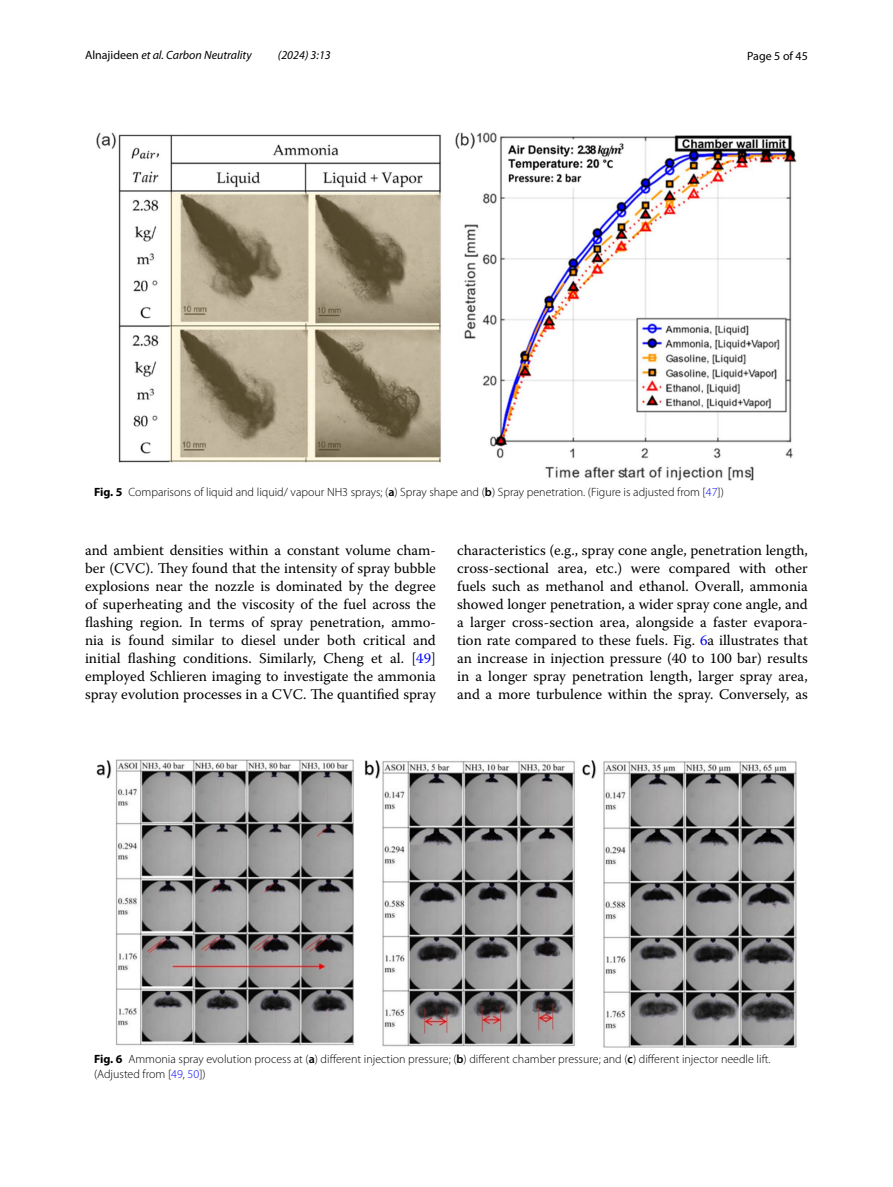
<style>
.page{position:relative;width:893px;height:1187px;background:#fff}
.page>*{position:absolute;margin:0;border:0;box-sizing:border-box;transform-origin:0 0}
.t1{font:14.7px/18px "Warnock Pro";color:#000;text-align:justify}
.t2{font:300 12px/15px "Myriad Pro";color:#000}
.t3{font:italic 12px "Myriad Pro";color:#000}
.t4{font:12px "Myriad Pro";color:#000}
.s1{font-style:normal}
.s2{font-weight:700}
.s3{font-weight:600}
.s4{color:#00f}
</style>
<div class="page">
<img style="left:96px;top:133px;width:701px;height:348px">
<img style="left:96px;top:759px;width:701px;height:288px">
<p class="t3" style="left:85px;top:48px;width:168px"><span class="s1">Alnajideen</span> et al. Carbon Neutrality</p>
<p class="t3" style="left:278px;top:48px;width:54px">(2024) 3:13</p>
<p class="t4" style="left:747px;top:48px;width:62px">Page 5 of 45</p>
<p class="t2" style="left:94px;top:484px;width:631px"><span class="s2">Fig. 5</span> Comparisons of liquid and liquid/ vapour NH3 sprays; (<span class="s3">a</span>) Spray shape and (<span class="s3">b</span>) Spray penetration. (Figure is adjusted from [<span class="s4">47</span>])</p>
<p class="t1" style="left:85px;top:541px;width:352px">and ambient densities within a constant volume cham&shy;ber (CVC). They found that the intensity of spray bubble explosions near the nozzle is dominated by the degree of superheating and the viscosity of the fuel across the flashing region. In terms of spray penetration, ammo&shy;nia is found similar to diesel under both critical and initial flashing conditions. Similarly, Cheng et al. [<span class="s4">49</span>] employed Schlieren imaging to investigate the ammonia spray evolution processes in a CVC. The quantified spray</p>
<p class="t1" style="left:457px;top:541px;width:352px">characteristics (e.g., spray cone angle, penetration length, cross-sectional area, etc.) were compared with other fuels such as methanol and ethanol. Overall, ammonia showed longer penetration, a wider spray cone angle, and a larger cross-section area, alongside a faster evapora&shy;tion rate compared to these fuels. Fig. <span class="s4">6</span>a illustrates that an increase in injection pressure (40 to 100 bar) results in a longer spray penetration length, larger spray area, and a more turbulence within the spray. Conversely, as</p>
<p class="t2" style="left:94px;top:1051px;width:678px"><span class="s2">Fig. 6</span> Ammonia spray evolution process at (<span class="s3">a</span>) different injection pressure; (<span class="s3">b</span>) different chamber pressure; and (<span class="s3">c</span>) different injector needle lift. (Adjusted from [<span class="s4">49</span>, <span class="s4">50</span>])</p>
</div>
